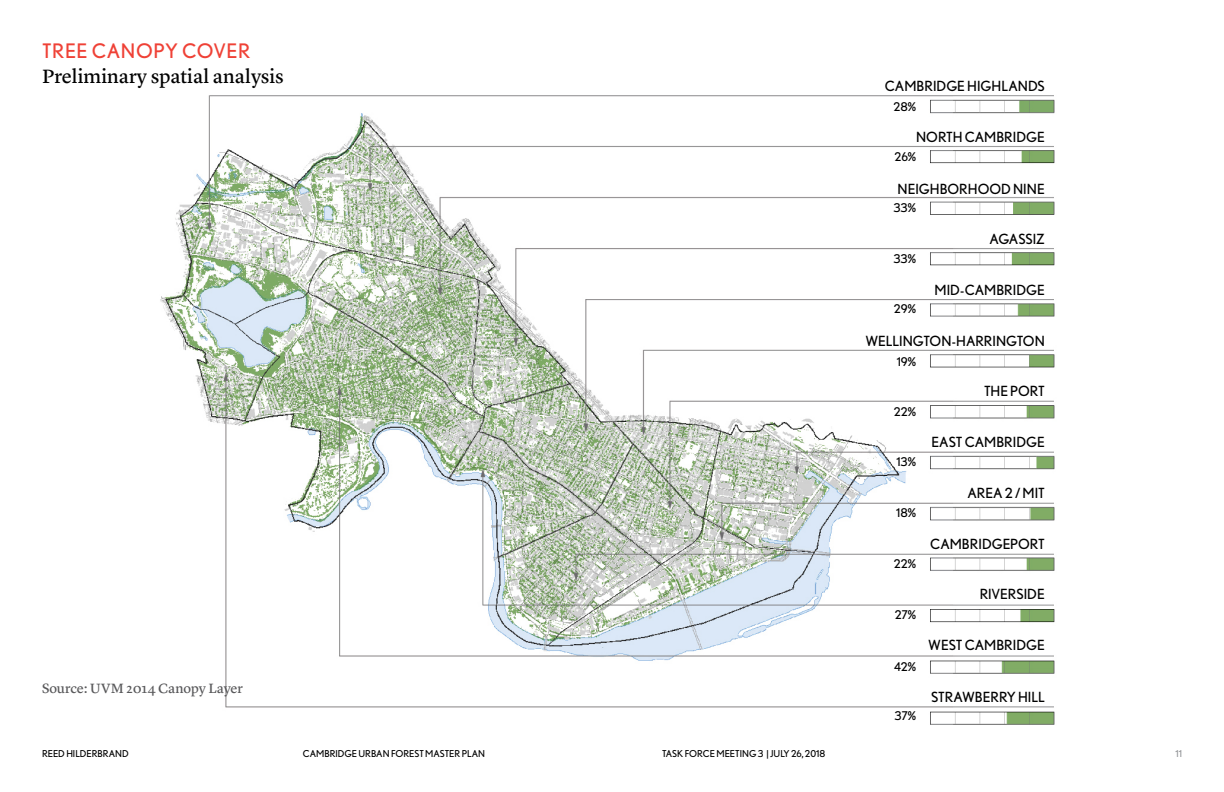
<style>
.page{position:relative;width:1224px;height:792px;background:#fff}
.page>*{position:absolute;margin:0;border:0;box-sizing:border-box;transform-origin:0 0}
.t1{font:20px "Lyon Text No 2";color:#000}
.t2{font:20px "Nobel";letter-spacing:.03em;color:#ef4136}
.t3{font:14px "Nobel";color:#000}
.t4{font:14px "Lyon Text No 2";letter-spacing:-.01em;color:#58585a}
.t5{font:12px "Nobel";letter-spacing:-.01em;color:#000}
.t6{font:9.5px "Nobel";color:#000}
.t7{font:9.5px "Nobel";color:#939598}
</style>
<div class="page">
<img style="left:160px;top:95px;width:895px;height:630px">
<h1 class="t2" style="left:42px;top:39px;width:210px">TREE CANOPY COVER</h1>
<h1 class="t1" style="left:42px;top:61px;width:243px">Preliminary spatial analysis</h1>
<p class="t4" style="left:42px;top:677px;width:202px">Source: UVM 2014 Canopy Layer</p>
<p class="t3" style="left:885px;top:78px;width:161px">CAMBRIDGE HIGHLANDS</p>
<p class="t5" style="left:894px;top:100px;width:24px">28%</p>
<p class="t3" style="left:916px;top:129px;width:130px">NORTH CAMBRIDGE</p>
<p class="t5" style="left:895px;top:150px;width:23px">26%</p>
<p class="t3" style="left:897px;top:181px;width:149px">NEIGHBORHOOD NINE</p>
<p class="t5" style="left:894px;top:201px;width:24px">33%</p>
<p class="t5" style="left:894px;top:251px;width:24px">33%</p>
<p class="t5" style="left:894px;top:302px;width:24px">29%</p>
<p class="t3" style="left:989px;top:231px;width:57px">AGASSIZ</p>
<p class="t3" style="left:934px;top:282px;width:112px">MID-CAMBRIDGE</p>
<p class="t3" style="left:866px;top:333px;width:181px">WELLINGTON-HARRINGTON</p>
<p class="t5" style="left:897px;top:354px;width:21px">19%</p>
<p class="t5" style="left:894px;top:404px;width:24px">22%</p>
<p class="t5" style="left:897px;top:455px;width:22px">13%</p>
<p class="t5" style="left:896px;top:506px;width:22px">18%</p>
<p class="t5" style="left:894px;top:557px;width:24px">22%</p>
<p class="t5" style="left:895px;top:608px;width:23px">27%</p>
<p class="t5" style="left:894px;top:660px;width:24px">42%</p>
<p class="t5" style="left:895px;top:709px;width:23px">37%</p>
<p class="t3" style="left:984px;top:383px;width:62px">THE PORT</p>
<p class="t3" style="left:931px;top:434px;width:115px">EAST CAMBRIDGE</p>
<p class="t3" style="left:968px;top:485px;width:79px">AREA 2 / MIT</p>
<p class="t3" style="left:930px;top:536px;width:116px">CAMBRIDGEPORT</p>
<p class="t3" style="left:980px;top:586px;width:67px">RIVERSIDE</p>
<p class="t3" style="left:928px;top:637px;width:118px">WEST CAMBRIDGE</p>
<p class="t3" style="left:931px;top:689px;width:115px">STRAWBERRY HILL</p>
<p class="t6" style="left:42px;top:748px;width:88px">REED HILDERBRAND</p>
<p class="t6" style="left:303px;top:748px;width:184px">CAMBRIDGE URBAN FOREST MASTER PLAN</p>
<p class="t6" style="left:662px;top:748px;width:165px">TASK FORCE MEETING 3 | JULY 26, 2018</p>
<p class="t7" style="left:1175px;top:748px;width:8px">11</p>
</div>
